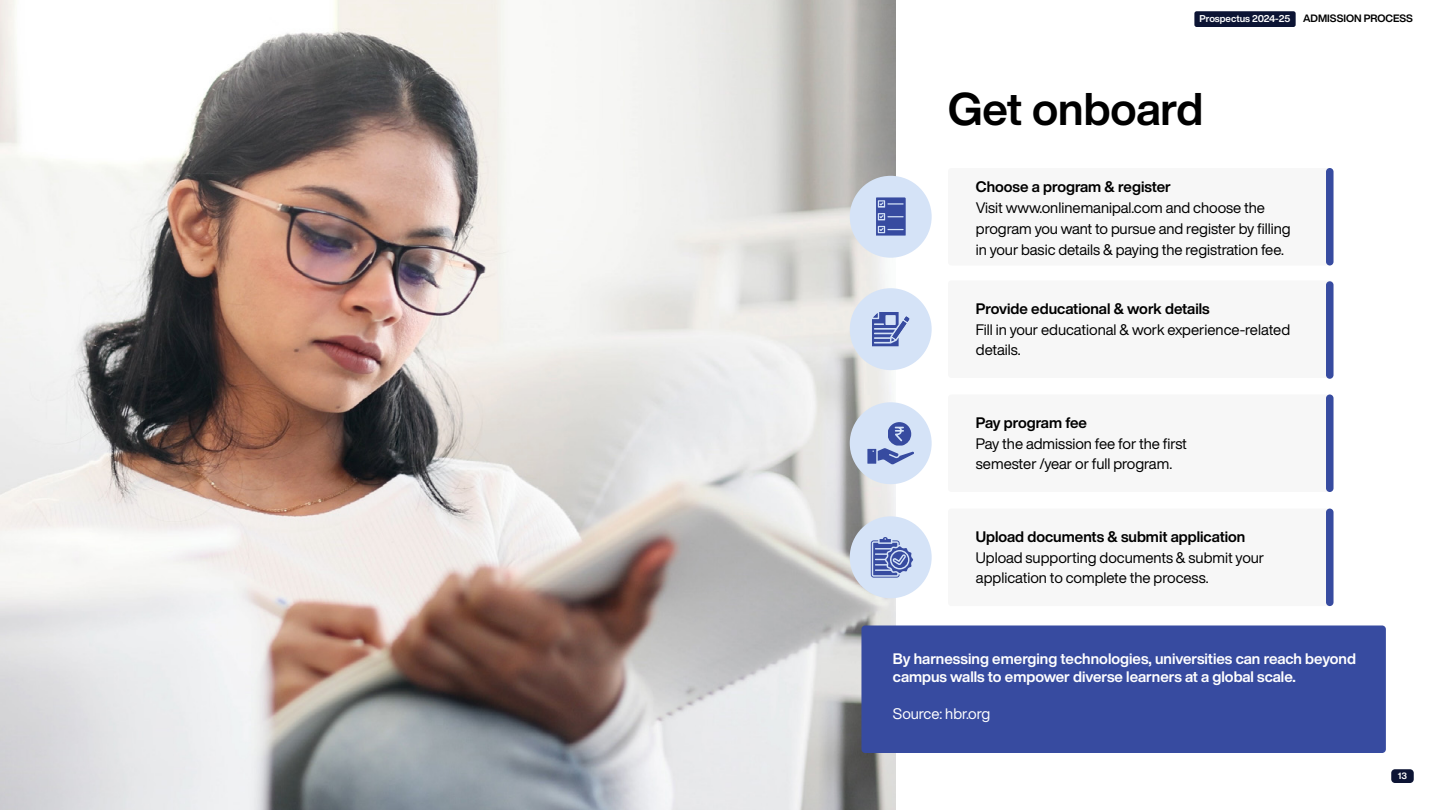
<style>
.page{position:relative;width:1440px;height:810px;background:#fff}
.page>*{position:absolute;margin:0;border:0;box-sizing:border-box;transform-origin:0 0}
.t1{font:700 45px "Helvetica Now Display";color:#000}
.t2{font:15px/19.5px "Helvetica Now Display";color:#000}
.t3{font:700 15px/18.6px "Helvetica Now Display";color:#fff}
.t4{font:700 15px "Helvetica Now Display";color:#000}
.t5{font:15px "Helvetica Now Display";color:#fff}
.t6{font:700 10.5px "Helvetica Now Display";color:#000}
.t7{font:700 9.75px "Helvetica Now Display";letter-spacing:-.01em;color:#fff}
.t8{font:700 9px "Helvetica Now Display";color:#fff}
</style>
<div class="page">
<div style="left:1391px;top:769px;width:23px;height:14px;background:#0c1434;border-radius:4px"></div>
<div style="left:1194px;top:11px;width:102px;height:16px;background:#0c1434;border-radius:2px"></div>
<img style="left:0;top:0;width:896px;height:810px">
<div style="left:861px;top:626px;width:525px;height:127px;background:#374ba0;border-radius:4px"></div>
<div style="left:948px;top:168px;width:386px;height:98px;background:#f7f7f7;border-radius:3px"></div>
<div style="left:1326px;top:168px;width:8px;height:98px;background:#374ba0;border-radius:4px"></div>
<div style="left:948px;top:280px;width:386px;height:98px;background:#f7f7f7;border-radius:3px"></div>
<div style="left:1326px;top:281px;width:8px;height:98px;background:#374ba0;border-radius:4px"></div>
<div style="left:948px;top:394px;width:386px;height:98px;background:#f7f7f7;border-radius:3px"></div>
<div style="left:948px;top:509px;width:386px;height:97px;background:#f7f7f7;border-radius:3px"></div>
<div style="left:1326px;top:394px;width:8px;height:98px;background:#374ba0;border-radius:4px"></div>
<div style="left:1326px;top:509px;width:8px;height:97px;background:#374ba0;border-radius:4px"></div>
<div style="left:850px;top:176px;width:82px;height:82px;background:#d5e3f7;border-radius:50%"></div>
<div style="left:850px;top:288px;width:82px;height:82px;background:#d5e3f7;border-radius:50%"></div>
<div style="left:850px;top:402px;width:82px;height:82px;background:#d5e3f7;border-radius:50%"></div>
<div style="left:850px;top:516px;width:82px;height:82px;background:#d5e3f7;border-radius:50%"></div>
<svg style="left:871px;top:537px;width:42px;height:41px"></svg>
<svg style="left:867px;top:422px;width:47px;height:43px"></svg>
<svg style="left:872px;top:312px;width:38px;height:34px"></svg>
<svg style="left:876px;top:197px;width:30px;height:39px"></svg>
<p class="t7" style="left:1200px;top:12px;width:92px">Prospectus 2024-25</p>
<p class="t6" style="left:1303px;top:11px;width:111px">ADMISSION PROCESS</p>
<h1 class="t1" style="left:948px;top:78px;width:257px">Get onboard</h1>
<p class="t4" style="left:976px;top:176px;width:197px">Choose a program &amp; register</p>
<p class="t2" style="left:976px;top:197px;width:316px;line-height:21px">Visit www.onlinemanipal.com and choose the program you want to pursue and register by filling in your basic details &amp; paying the registration fee.</p>
<p class="t4" style="left:976px;top:298px;width:235px">Provide educational &amp; work details</p>
<p class="t2" style="left:976px;top:320px;width:316px">Fill in your educational &amp; work experience-related details.</p>
<p class="t4" style="left:976px;top:413px;width:113px">Pay program fee</p>
<p class="t2" style="left:976px;top:434px;width:213px">Pay the admission fee for the first semester /year or full program.</p>
<p class="t4" style="left:976px;top:527px;width:271px">Upload documents &amp; submit application</p>
<p class="t2" style="left:976px;top:548px;width:290px">Upload supporting documents &amp; submit your application to complete the process.</p>
<p class="t3" style="left:893px;top:649px;width:465px">By harnessing emerging technologies, universities can reach beyond campus walls to empower diverse learners at a global scale.</p>
<p class="t5" style="left:893px;top:704px;width:99px">Source: hbr.org</p>
<p class="t8" style="left:1398px;top:770px;width:11px">13</p>
</div>
